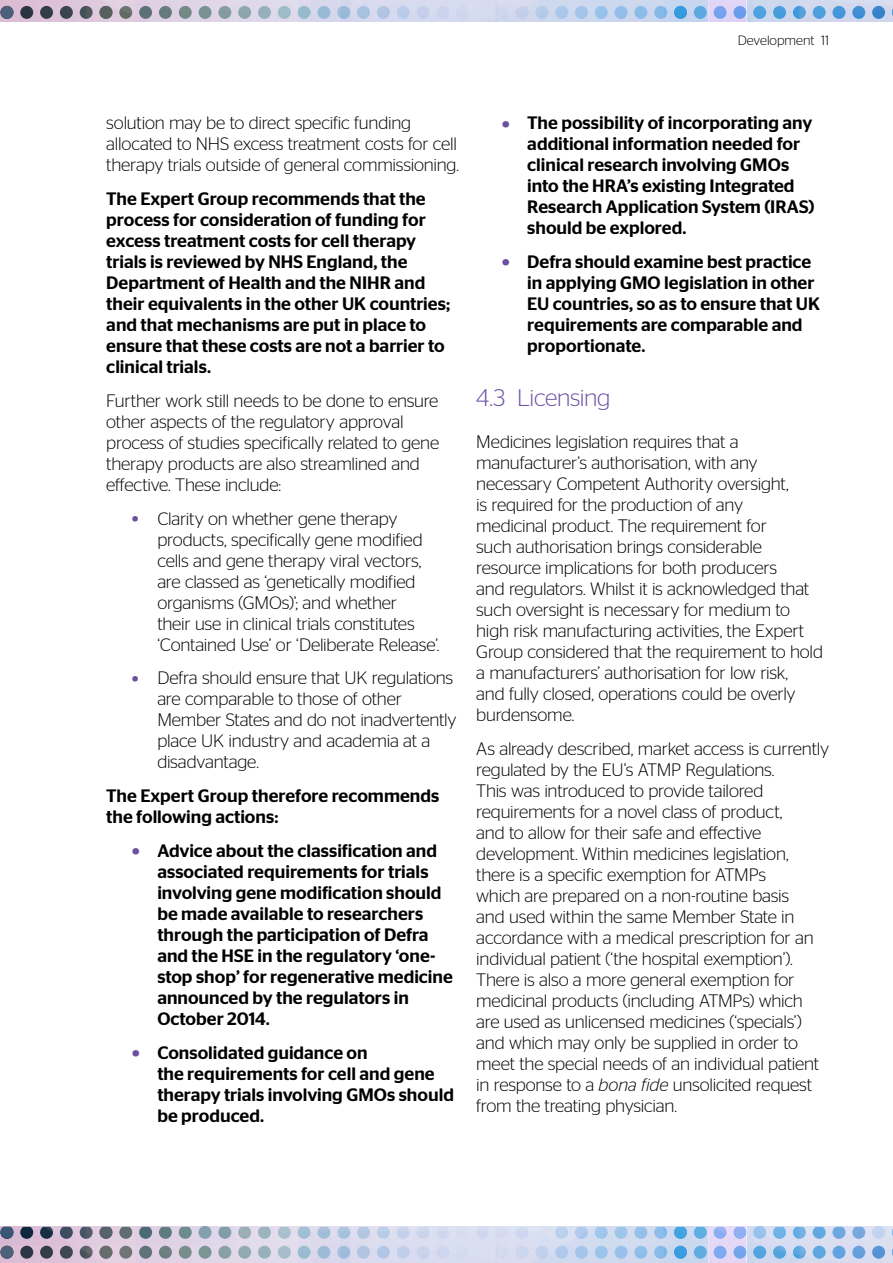
<style>
.page{position:relative;width:893px;height:1263px;background:#fff}
.page>*{position:absolute;margin:0;border:0;box-sizing:border-box;transform-origin:0 0}
.t1{font:300 24px "Stag Sans";letter-spacing:-.015em;color:#6b50a2}
.t2{font:300 18px/21px "Stag Sans";letter-spacing:-.015em;color:#000}
.t3{font:500 18px/21px "Stag Sans";color:#000}
.t4{font:300 13.5px "Stag Sans";color:#000}
.s1{font-size:24px;color:#6b50a2}
.s2{font-style:italic}
</style>
<div class="page">
<svg style="left:0;top:1227px;width:893px;height:36px;background:#bcc6dd"></svg>
<svg style="left:0;top:0;width:893px;height:21px;background:#bac4dd"></svg>
<p class="t4" style="left:738px;top:33px;width:93px">Development 11</p>
<p class="t2" style="left:106px;top:112px;width:354px">solution may be to direct specific funding allocated to NHS excess treatment costs for cell therapy trials outside of general commissioning.</p>
<p class="t3" style="left:106px;top:188px;width:345px">The Expert Group recommends that the process for consideration of funding for excess treatment costs for cell therapy trials is reviewed by NHS England, the Department of Health and the NIHR and their equivalents in the other UK countries; and that mechanisms are put in place to ensure that these costs are not a barrier to clinical trials.</p>
<p class="t2" style="left:106px;top:390px;width:334px">Further work still needs to be done to ensure other aspects of the regulatory approval process of studies specifically related to gene therapy products are also streamlined and effective. These include:</p>
<p class="t2" style="left:157px;top:507px;width:284px;text-indent:-26px"><span class="s1">•</span> Clarity on whether gene therapy products, specifically gene modified cells and gene therapy viral vectors, are classed as ‘genetically modified organisms (GMOs)’; and whether<br>their use in clinical trials constitutes ‘Contained Use’ or ‘Deliberate Release’.</p>
<p class="t2" style="left:157px;top:667px;width:301px;text-indent:-26px"><span class="s1">•</span> Defra should ensure that UK regulations are comparable to those of other<br>Member States and do not inadvertently place UK industry and academia at a disadvantage.</p>
<p class="t3" style="left:106px;top:785px;width:335px">The Expert Group therefore recommends the following actions:</p>
<p class="t3" style="left:157px;top:840px;width:297px;text-indent:-26px"><span class="s1">•</span> Advice about the classification and associated requirements for trials involving gene modification should be made available to researchers through the participation of Defra and the HSE in the regulatory ‘one&shy;stop shop’ for regenerative medicine announced by the regulators in<br>October 2014.</p>
<p class="t3" style="left:157px;top:1042px;width:298px;text-indent:-26px"><span class="s1">•</span> Consolidated guidance on<br>the requirements for cell and gene therapy trials involving GMOs should be produced.</p>
<p class="t3" style="left:527px;top:112px;width:289px;text-indent:-26px"><span class="s1">•</span> The possibility of incorporating any additional information needed for clinical research involving GMOs into the HRA’s existing Integrated Research Application System (IRAS) should be explored.</p>
<p class="t3" style="left:527px;top:251px;width:294px;text-indent:-26px"><span class="s1">•</span> Defra should examine best practice in applying GMO legislation in other<br>EU countries, so as to ensure that UK requirements are comparable and proportionate.</p>
<h1 class="t1" style="left:476px;top:384px;width:136px">4.3 Licensing</h1>
<p class="t2" style="left:476px;top:431px;width:348px">Medicines legislation requires that a manufacturer’s authorisation, with any necessary Competent Authority oversight,<br>is required for the production of any<br>medicinal product. The requirement for<br>such authorisation brings considerable resource implications for both producers<br>and regulators. Whilst it is acknowledged that such oversight is necessary for medium to high risk manufacturing activities, the Expert Group considered that the requirement to hold a manufacturers’ authorisation for low risk,<br>and fully closed, operations could be overly burdensome.</p>
<p class="t2" style="left:476px;top:738px;width:354px">As already described, market access is currently regulated by the EU’s ATMP Regulations.<br>This was introduced to provide tailored requirements for a novel class of product,<br>and to allow for their safe and effective development. Within medicines legislation, there is a specific exemption for ATMPs<br>which are prepared on a non-routine basis<br>and used within the same Member State in accordance with a medical prescription for an individual patient (‘the hospital exemption’).<br>There is also a more general exemption for medicinal products (including ATMPs) which are used as unlicensed medicines (‘specials’) and which may only be supplied in order to meet the special needs of an individual patient in response to a <span class="s2">bona fide</span> unsolicited request from the treating physician.</p>
</div>
